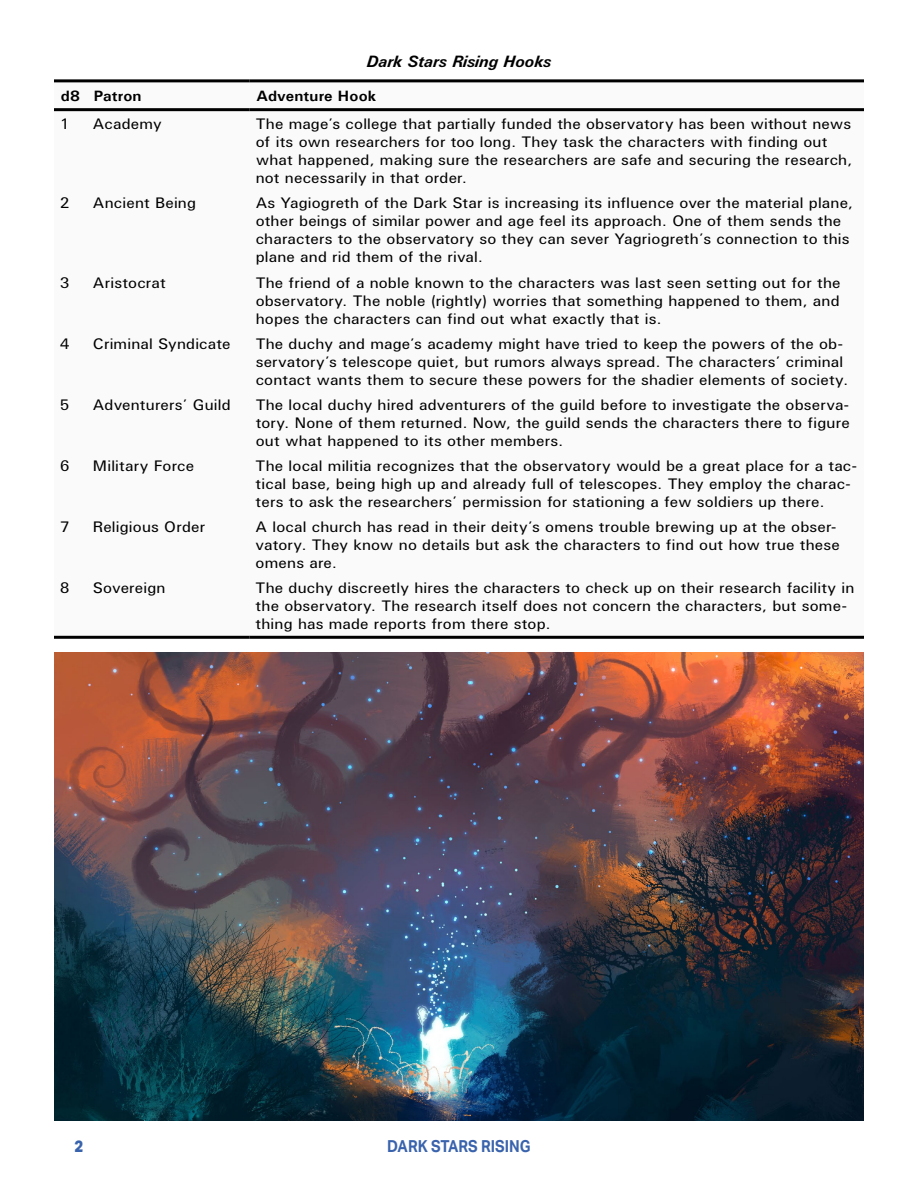
<style>
.page{position:relative;width:918px;height:1188px;background:#fff}
.page>*{position:absolute;margin:0;border:0;box-sizing:border-box;transform-origin:0 0}
.t1{font:italic 700 16.5px "U001";color:#000}
.t2{font:700 16.5px "Aktiv Grotesk";color:#3963ac;scale:.9 1}
.t3{font:800 16.5px "Aktiv Grotesk";color:#3963ac;scale:.9 1}
.t4{font:15px/18px "U001";letter-spacing:.01em;color:#000;scale:1.05 1}
.t5{font:700 15px "U001";letter-spacing:.01em;color:#000;scale:1.05 1}
</style>
<div class="page">
<img style="left:54px;top:652px;width:810px;height:468px">
<svg style="left:54px;top:82px;width:810px;height:554px"></svg>
<hr style="left:54px;top:79px;width:33px;height:3px;background:#000">
<hr style="left:87px;top:79px;width:163px;height:3px;background:#000">
<hr style="left:250px;top:79px;width:614px;height:3px;background:#000">
<hr style="left:54px;top:108px;width:33px;height:3px;background:#000">
<hr style="left:87px;top:108px;width:163px;height:3px;background:#000">
<hr style="left:250px;top:108px;width:614px;height:3px;background:#000">
<hr style="left:54px;top:636px;width:33px;height:3px;background:#000">
<hr style="left:87px;top:636px;width:163px;height:3px;background:#000">
<hr style="left:250px;top:636px;width:614px;height:3px;background:#000">
<p class="t1" style="left:367px;top:50px;width:186px">Dark Stars Rising Hooks</p>
<p class="t5" style="left:61px;top:86px;width:78px">d8 Patron</p>
<p class="t5" style="left:256px;top:86px;width:116px">Adventure Hook</p>
<p class="t4" style="left:60px;top:115px;width:11px">1</p>
<p class="t4" style="left:93px;top:115px;width:67px">Academy</p>
<p class="t4" style="left:256px;top:115px;width:570px">The mage’s college that partially funded the observatory has been without news of its own researchers for too long. They task the characters with finding out what happened, making sure the researchers are safe and securing the research, not necessarily in that order.</p>
<p class="t4" style="left:60px;top:194px;width:11px">2</p>
<p class="t4" style="left:93px;top:194px;width:100px">Ancient Being</p>
<p class="t4" style="left:256px;top:194px;width:570px">As Yagiogreth of the Dark Star is increasing its influence over the material plane, other beings of similar power and age feel its approach. One of them sends the characters to the observatory so they can sever Yagriogreth’s connection to this plane and rid them of the rival.</p>
<p class="t4" style="left:60px;top:273px;width:11px">3</p>
<p class="t4" style="left:93px;top:273px;width:71px">Aristocrat</p>
<p class="t4" style="left:256px;top:273px;width:559px;text-align:justify">The friend of a noble known to the characters was last seen setting out for the observatory. The noble (rightly) worries that something happened to them, and hopes the characters can find out what exactly that is.</p>
<p class="t4" style="left:60px;top:334px;width:11px">4</p>
<p class="t4" style="left:93px;top:334px;width:133px">Criminal Syndicate</p>
<p class="t4" style="left:256px;top:334px;width:566px">The duchy and mage’s academy might have tried to keep the powers of the ob&shy;servatory’s telescope quiet, but rumors always spread. The characters’ criminal contact wants them to secure these powers for the shadier elements of society.</p>
<p class="t4" style="left:60px;top:395px;width:11px">5</p>
<p class="t4" style="left:93px;top:395px;width:133px">Adventurers’ Guild</p>
<p class="t4" style="left:256px;top:395px;width:567px;text-align:justify">The local duchy hired adventurers of the guild before to investigate the observa&shy;tory. None of them returned. Now, the guild sends the characters there to figure out what happened to its other members.</p>
<p class="t4" style="left:60px;top:456px;width:11px">6</p>
<p class="t4" style="left:93px;top:456px;width:98px">Military Force</p>
<p class="t4" style="left:256px;top:456px;width:574px">The local militia recognizes that the observatory would be a great place for a tac&shy;tical base, being high up and already full of telescopes. They employ the charac&shy;ters to ask the researchers’ permission for stationing a few soldiers up there.</p>
<p class="t4" style="left:60px;top:517px;width:11px">7</p>
<p class="t4" style="left:93px;top:517px;width:109px">Religious Order</p>
<p class="t4" style="left:256px;top:517px;width:558px">A local church has read in their deity’s omens trouble brewing up at the obser&shy;vatory. They know no details but ask the characters to find out how true these omens are.</p>
<p class="t4" style="left:60px;top:578px;width:11px">8</p>
<p class="t4" style="left:93px;top:578px;width:71px">Sovereign</p>
<p class="t4" style="left:256px;top:578px;width:572px">The duchy discreetly hires the characters to check up on their research facility in the observatory. The research itself does not concern the characters, but some&shy;thing has made reports from there stop.</p>
<p class="t3" style="left:74px;top:1137px;width:11px">2</p>
<p class="t2" style="left:387px;top:1137px;width:161px">DARK STARS RISING</p>
</div>
